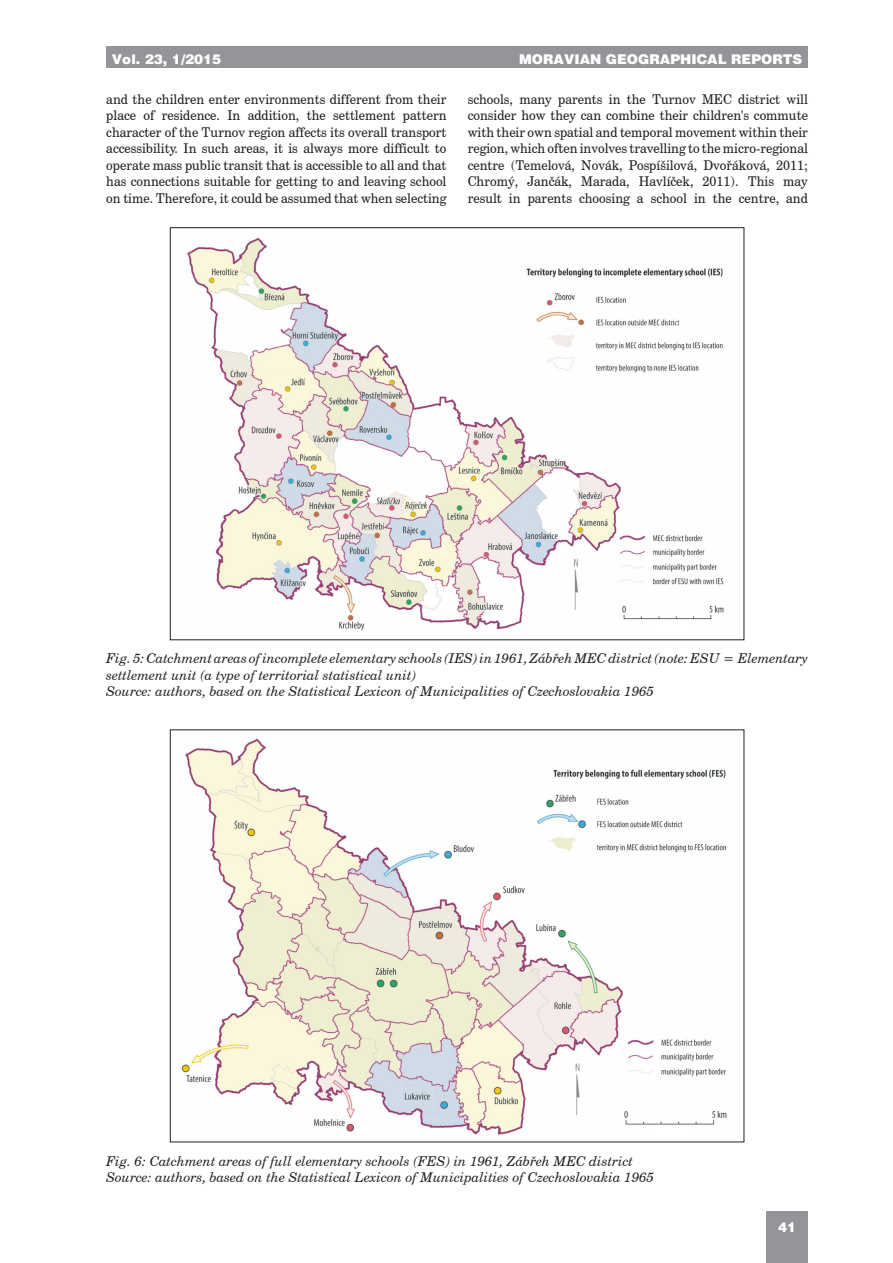
<style>
.page{position:relative;width:893px;height:1263px;background:#fff}
.page>*{position:absolute;margin:0;border:0;box-sizing:border-box;transform-origin:0 0}
.MGR-NEW-basictext{font:13.5px/16.5px "Century Schoolbook CE";color:#231f20;text-align:justify;scale:.95 1}
.MGR-popisobrazku{font:italic 13.5px/16.2px "Century Schoolbook CE";color:#231f20}
.t1{font:900 13.5px "Switzerland";color:#fff}
</style>
<div class="page">
<div style="left:106px;top:47px;width:702px;height:21px;background:#939598"></div>
<div style="left:766px;top:1212px;width:42px;height:51px;background:#939598"></div>
<img style="left:187px;top:237px;width:537px;height:394px">
<img style="left:181px;top:738px;width:546px;height:397px">
<p class="t1" style="left:112px;top:51px;width:111px">Vol. 23, 1/2015</p>
<p class="t1" style="left:519px;top:51px;width:285px">MORAVIAN GEOGRAPHICAL REPORTS</p>
<p class="MGR-NEW-basictext" style="left:106px;top:91px;width:360px">and the children enter environments different from their place of residence. In addition, the settlement pattern character of the Turnov region affects its overall transport accessibility. In such areas, it is always more difficult to operate mass public transit that is accessible to all and that has connections suitable for getting to and leaving school on time. Therefore, it could be assumed that when selecting</p>
<p class="MGR-NEW-basictext" style="left:468px;top:91px;width:360px">schools, many parents in the Turnov MEC district will consider how they can combine their children's commute with their own spatial and temporal movement within their region, which often involves travelling to the micro-regional centre (Temelová, Novák, Pospíšilová, Dvořáková, 2011; Chromý, Jančák, Marada, Havlíček, 2011). This may result in parents choosing a school in the centre, and</p>
<p class="MGR-popisobrazku" style="left:106px;top:650px;width:703px">Fig. 5: Catchment areas of incomplete elementary schools (IES) in 1961, Zábřeh MEC district (note: ESU = Elementary settlement unit (a type of territorial statistical unit)</p>
<p class="MGR-popisobrazku" style="left:106px;top:683px;width:549px">Source: authors, based on the Statistical Lexicon of Municipalities of Czechoslovakia 1965</p>
<p class="MGR-popisobrazku" style="left:106px;top:1152px;width:528px">Fig. 6: Catchment areas of full elementary schools (FES) in 1961, Zábřeh MEC district</p>
<p class="MGR-popisobrazku" style="left:106px;top:1169px;width:549px">Source: authors, based on the Statistical Lexicon of Municipalities of Czechoslovakia 1965</p>
<p class="t1" style="left:778px;top:1219px;width:20px">41</p>
</div>
